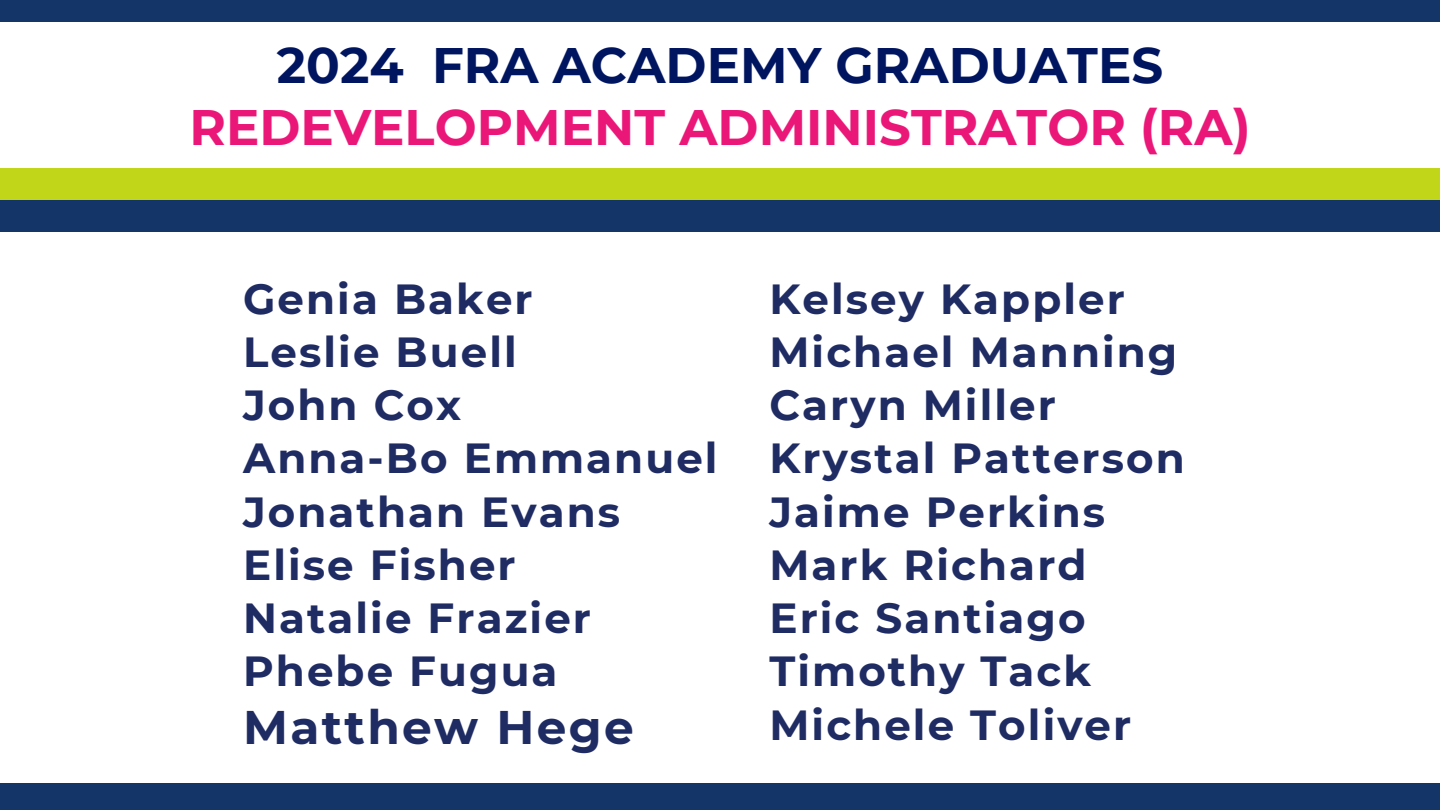
<style>
.page{position:relative;width:1440px;height:810px;background:#133568}
.page>*{position:absolute;margin:0;border:0;box-sizing:border-box;transform-origin:0 0}
.t1{font:700 49.8px/61.5px "Montserrat";color:#eb1778;text-align:center}
.t2{font:700 47px "Montserrat";letter-spacing:.05em;color:#1f2b63}
.t3{font:700 42px "Montserrat";letter-spacing:.05em;color:#1f2b63}
.s1{color:#001560}
</style>
<div class="page">
<div style="left:0;top:22px;width:1440px;height:146px;background:#fff"></div>
<div style="left:0;top:168px;width:1440px;height:32px;background:#c2d619"></div>
<div style="left:0;top:232px;width:1439px;height:551px;background:#fff"></div>
<h1 class="t1" style="left:189px;top:34px;width:1063px"><span class="s1">2024 FRA ACADEMY GRADUATES<br></span>REDEVELOPMENT ADMINISTRATOR (RA)</h1>
<p class="t3" style="left:243px;top:273px;width:291px">Genia Baker</p>
<p class="t3" style="left:243px;top:326px;width:275px">Leslie Buell</p>
<p class="t3" style="left:243px;top:379px;width:220px">John Cox</p>
<p class="t3" style="left:243px;top:433px;width:476px">Anna-Bo Emmanuel</p>
<p class="t3" style="left:243px;top:486px;width:379px">Jonathan Evans</p>
<p class="t3" style="left:243px;top:539px;width:274px">Elise Fisher</p>
<p class="t3" style="left:243px;top:592px;width:349px">Natalie Frazier</p>
<p class="t3" style="left:243px;top:646px;width:316px">Phebe Fugua</p>
<p class="t2" style="left:243px;top:699px;width:392px">Matthew Hege</p>
<p class="t3" style="left:769px;top:273px;width:357px">Kelsey Kappler</p>
<p class="t3" style="left:769px;top:326px;width:409px">Michael Manning</p>
<p class="t3" style="left:769px;top:379px;width:288px">Caryn Miller</p>
<p class="t3" style="left:769px;top:433px;width:417px">Krystal Patterson</p>
<p class="t3" style="left:769px;top:486px;width:337px">Jaime Perkins</p>
<p class="t3" style="left:769px;top:539px;width:319px">Mark Richard</p>
<p class="t3" style="left:769px;top:592px;width:318px">Eric Santiago</p>
<p class="t3" style="left:769px;top:646px;width:323px">Timothy Tack</p>
<p class="t3" style="left:769px;top:699px;width:363px">Michele Toliver</p>
</div>
